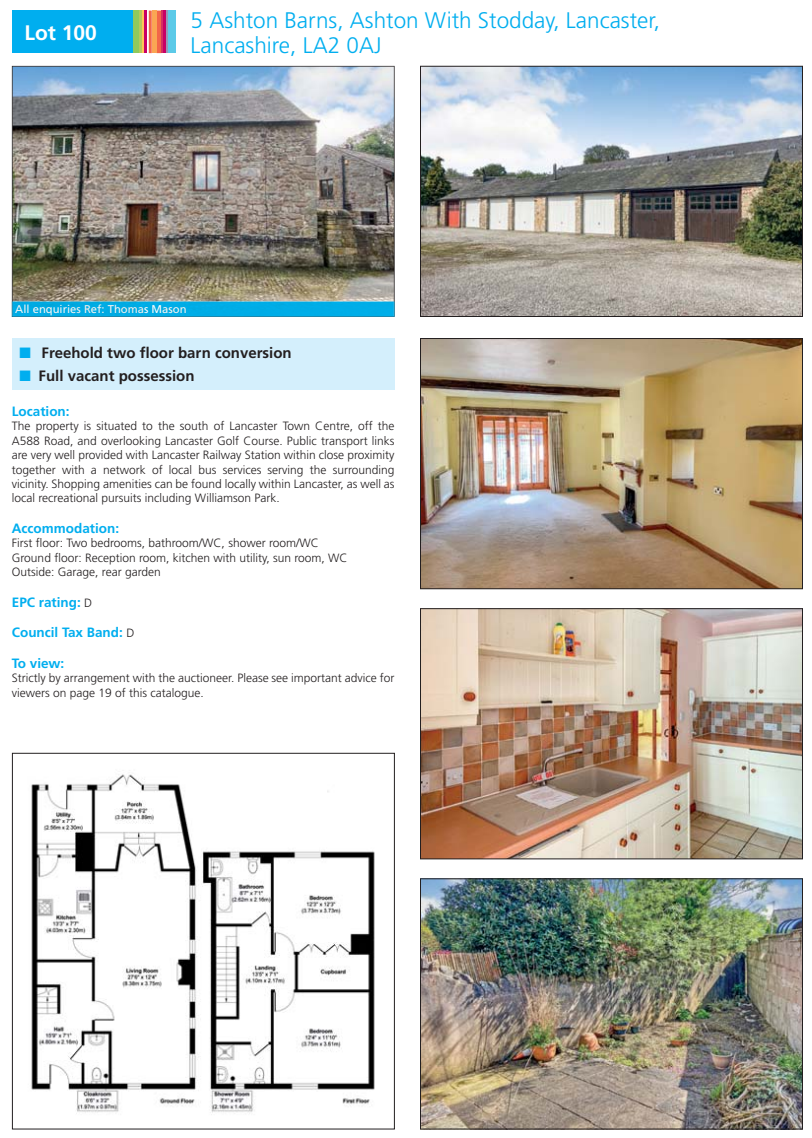
<style>
.page{position:relative;width:812px;height:1138px;background:#fff}
.page>*{position:absolute;margin:0;border:0;box-sizing:border-box;transform-origin:0 0}
.t1{font:300 22.5px/25.5px "Frutiger LT Std";color:#00aeef}
.t2{font:700 21px "Frutiger LT Std";color:#fff}
.t3{font:700 15px/22.6px "Frutiger LT Std";color:#231f20}
.t4{font:700 13.5px "Frutiger LT Std";color:#00aeef}
.t5{font:300 12px/14.4px "Frutiger LT Std";color:#231f20}
.t6{font:11.25px "Frutiger LT Std";color:#f7f5f3}
.s1{color:#f4f2f1}
.s2{color:#efedeb}
.s3{color:#f6f4f2}
.s4{color:#f6f4f1}
.s5{color:#f1efed}
.s6{color:#fdfcfa}
.s7{color:#f6f3f0}
.s8{font-weight:300;font-size:12px;color:#231f20}
</style>
<div class="page">
<div style="left:12px;top:338px;width:383px;height:29px;background:#d4effc"></div>
<div style="left:12px;top:361px;width:383px;height:28px;background:#d4effc"></div>
<img style="left:12px;top:66px;width:383px;height:235px">
<img style="left:422px;top:68px;width:379px;height:247px">
<div style="left:420px;top:66px;width:383px;height:251px;border:1px solid #231f20"></div>
<svg style="left:12px;top:301px;width:383px;height:16px"></svg>
<img style="left:12px;top:301px;width:382px;height:15px">
<div style="left:15px;top:305px;width:171px;height:11px;background:#00ace5"></div>
<div style="left:12px;top:11px;width:121px;height:42px;background:#00aeef"></div>
<hr style="left:144px;top:11px;width:3px;height:42px;background:#c80066">
<svg style="left:149px;top:11px;width:12px;height:42px"></svg>
<hr style="left:152px;top:11px;width:4px;height:42px;background:#faa653">
<hr style="left:163px;top:11px;width:3px;height:42px;background:#c80066">
<hr style="left:161px;top:11px;width:2px;height:42px;background:#d43161">
<div style="left:168px;top:11px;width:8px;height:42px;background:#5ccae8"></div>
<hr style="left:166px;top:11px;width:2px;height:42px;background:#9998b5">
<hr style="left:142px;top:11px;width:1px;height:42px;background:#ffc758">
<div style="left:133px;top:11px;width:7px;height:42px;background:#90c95c"></div>
<hr style="left:140px;top:11px;width:2px;height:42px;background:#b7c85b">
<img style="left:422px;top:340px;width:379px;height:247px">
<div style="left:420px;top:338px;width:383px;height:251px;border:1px solid #231f20"></div>
<img style="left:422px;top:880px;width:379px;height:247px">
<div style="left:420px;top:878px;width:383px;height:251px;border:1px solid #231f20"></div>
<img style="left:31px;top:774px;width:344px;height:339px">
<div style="left:12px;top:753px;width:383px;height:376px;border:1px solid #231f20"></div>
<img style="left:422px;top:610px;width:379px;height:247px">
<div style="left:420px;top:608px;width:383px;height:251px;border:1px solid #231f20"></div>
<h2 class="t2" style="left:25px;top:22px;width:74px">Lot 100</h2>
<h1 class="t1" style="left:191px;top:8px;width:471px">5 Ashton Barns, Ashton With Stodday, Lancaster,<br>Lancashire, LA2 0AJ</h1>
<p class="t6" style="left:15px;top:303px;width:173px">All enqui<span class="s1">rie</span><span class="s2">s R</span><span class="s3">ef:</span> <span class="s4">Th</span><span class="s5">oma</span><span class="s6">s M</span><span class="s7">aso</span><span class="s4">n</span></p>
<p class="t3" style="left:39px;top:342px;width:255px">Freehold two floor barn conversion<br>Full vacant possession</p>
<p class="t4" style="left:12px;top:404px;width:59px">Location:</p>
<p class="t5" style="left:12px;top:419px;width:384px;text-align:justify">The property is situated to the south of Lancaster Town Centre, off the A588 Road, and overlooking Lancaster Golf Course. Public transport links are very well provided with Lancaster Railway Station within close proximity together with a network of local bus services serving the surrounding vicinity. Shopping amenities can be found locally within Lancaster, as well as local recreational pursuits including Williamson Park.</p>
<p class="t4" style="left:12px;top:521px;width:109px">Accommodation:</p>
<p class="t5" style="left:12px;top:536px;width:337px">First floor: Two bedrooms, bathroom/WC, shower room/WC<br>Ground floor: Reception room, kitchen with utility, sun room, WC<br>Outside: Garage, rear garden</p>
<p class="t4" style="left:12px;top:595px;width:82px">EPC rating: <span class="s8">D</span></p>
<p class="t4" style="left:12px;top:626px;width:124px">Council Tax Band: <span class="s8">D</span></p>
<p class="t4" style="left:12px;top:656px;width:54px">To view:</p>
<p class="t5" style="left:12px;top:671px;width:384px">Strictly by arrangement with the auctioneer. Please see important advice for viewers on page 19 of this catalogue.</p>
</div>
